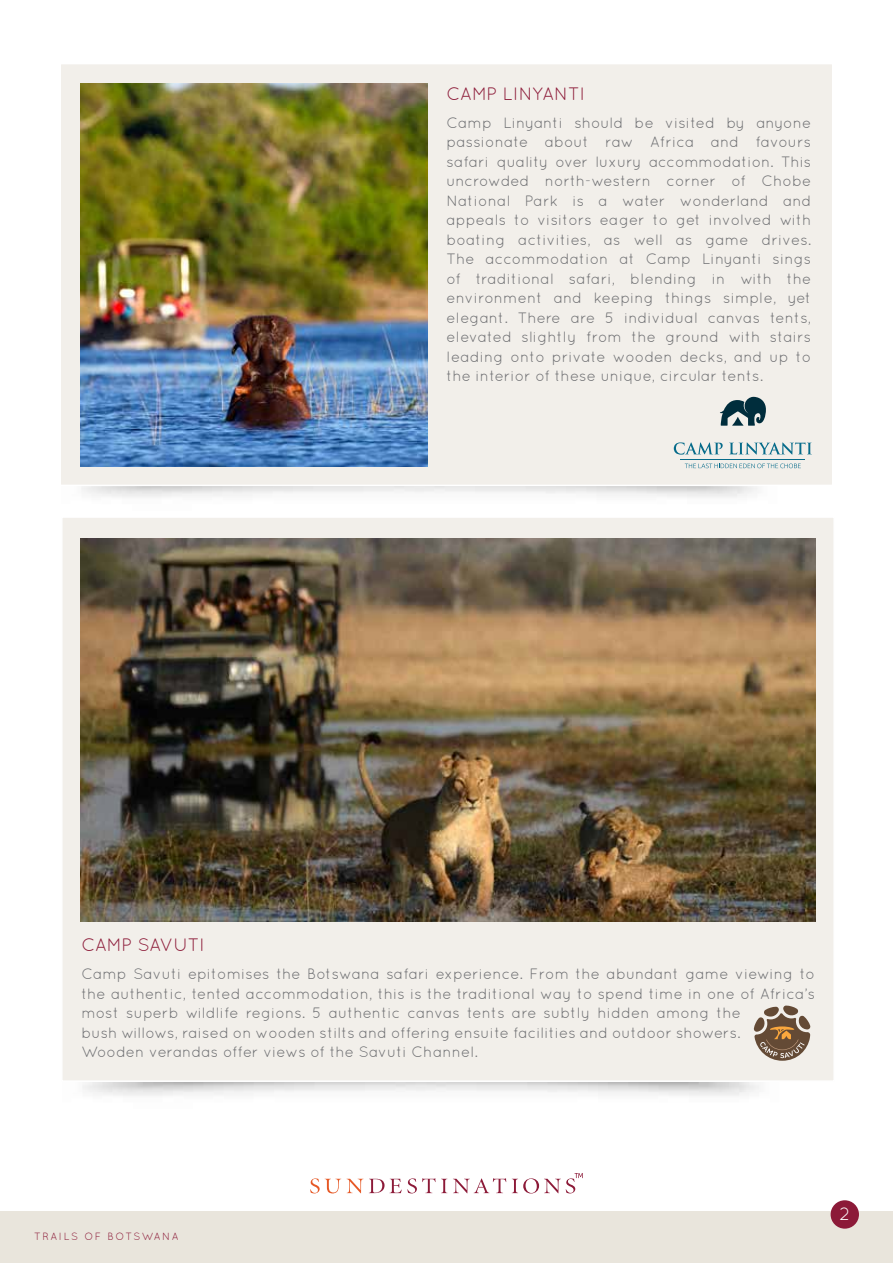
<style>
.page{position:relative;width:893px;height:1263px;background:#fff}
.page>*{position:absolute;margin:0;border:0;box-sizing:border-box;transform-origin:0 0}
.t1{font:18px "Quicksand";letter-spacing:.01em;color:#8c1a38}
.t2{font:18px "Quicksand";color:#fff}
.t3{font:15px/19.5px "Quicksand";letter-spacing:.01em;color:#6d6e71;text-align:justify}
.t4{font:10.5px "Quicksand";letter-spacing:.15em;color:#8c1a38}
</style>
<div class="page">
<div style="left:60px;top:63px;width:773px;height:423px;background:#f2efea;border:2px solid #fff"></div>
<img style="left:81px;top:84px;width:346px;height:383px">
<svg style="left:720px;top:397px;width:46px;height:29px"></svg>
<svg style="left:674px;top:442px;width:49px;height:13px"></svg>
<svg style="left:729px;top:442px;width:83px;height:13px"></svg>
<svg style="left:685px;top:463px;width:116px;height:5px"></svg>
<hr style="left:681px;top:459px;width:124px;height:1px;background:#066b8a">
<div style="left:61px;top:516px;width:774px;height:566px;background:#f2efea;border:2px solid #fff"></div>
<img style="left:81px;top:538px;width:734px;height:383px">
<svg style="left:753px;top:1005px;width:58px;height:56px"></svg>
<div style="left:0;top:1211px;width:893px;height:52px;background:#e9e5dc"></div>
<div style="left:831px;top:1200px;width:28px;height:29px;background:#8c1a38;border-radius:50%"></div>
<svg style="left:310px;top:1178px;width:31px;height:15px"></svg>
<svg style="left:347px;top:1179px;width:16px;height:14px"></svg>
<svg style="left:369px;top:1178px;width:78px;height:15px"></svg>
<svg style="left:453px;top:1178px;width:53px;height:15px"></svg>
<svg style="left:512px;top:1173px;width:71px;height:20px"></svg>
<p class="t1" style="left:446px;top:83px;width:140px">Camp Linyant i</p>
<p class="t3" style="left:446px;top:113px;width:366px">Camp Linyanti should be visited by anyone passionate about raw Africa and favours safari quality over luxury accommodation. This uncrowded north-western corner of Chobe National Park is a water wonderland and appeals to visitors eager to get involved with boating activities, as well as game drives.<br>The accommodation at Camp Linyanti sings of traditional safari, blending in with the environment and keeping things simple, yet elegant. There are 5 individual canvas tents, elevated slightly from the ground with stairs leading onto private wooden decks, and up to the interior of these unique, circular tents.</p>
<p class="t1" style="left:81px;top:934px;width:125px">Camp Savut i</p>
<p class="t3" style="left:81px;top:964px;width:735px;text-align:left">Camp Savuti epitomises the Botswana safari experience. From the abundant game viewing to the authentic, tented accommodation, this is the traditional way to spend time in one of Africa’s most superb wildlife regions. 5 authentic canvas tents are subtly hidden among the<br>bush willows, raised on wooden stilts and offering ensuite facilities and outdoor showers.<br>Wooden verandas offer views of the Savuti Channel.</p>
<p class="t4" style="left:34px;top:1230px;width:17px">TRAILS</p>
<p class="t4" style="left:84px;top:1230px;width:9px">OF</p>
<p class="t4" style="left:108px;top:1230px;width:71px">BOTSWANA</p>
<p class="t2" style="left:839px;top:1203px;width:12px">2</p>
</div>
